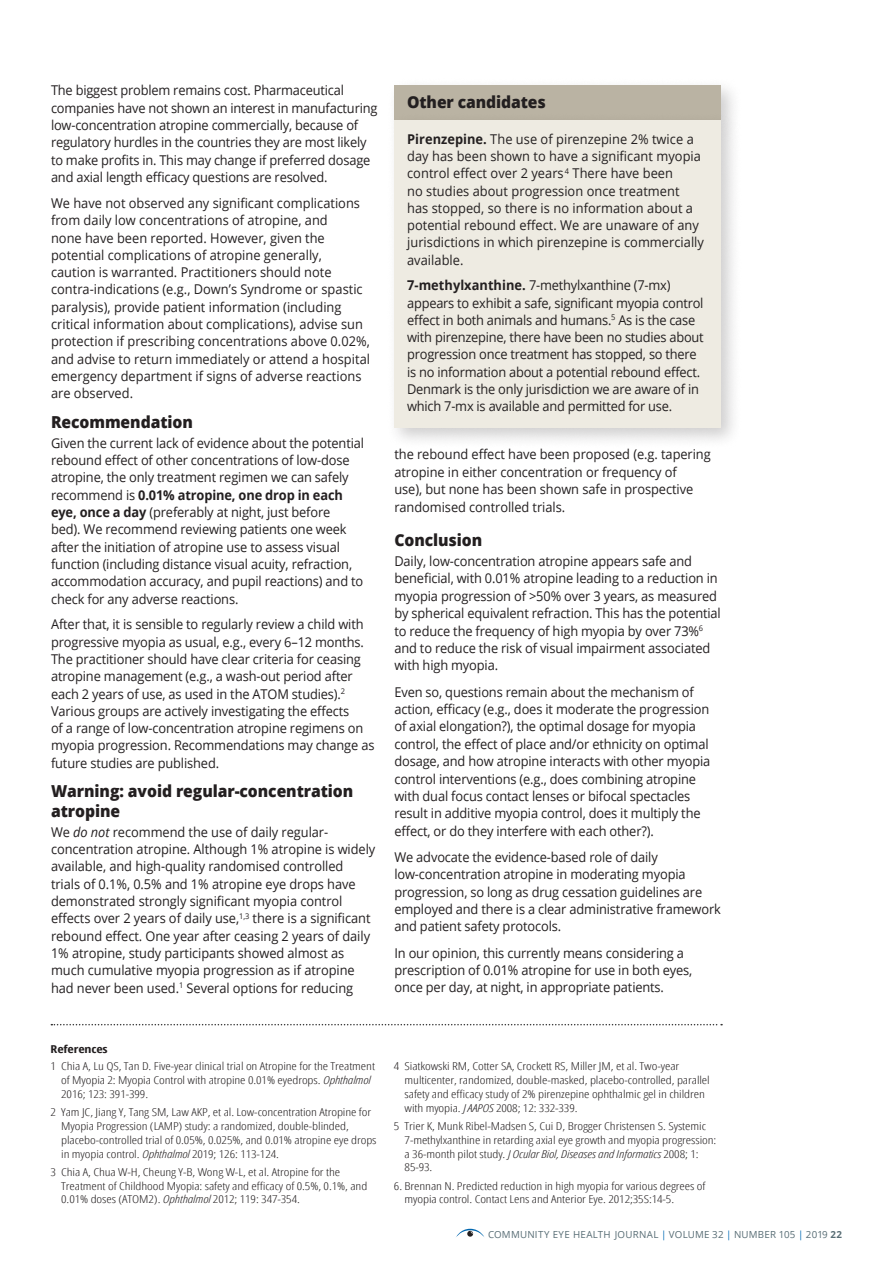
<style>
.page{position:relative;width:893px;height:1263px;background:#fff}
.page>*{position:absolute;margin:0;border:0;box-sizing:border-box;transform-origin:0 0}
.t1{font:800 16.5px/19.5px "Open Sans";letter-spacing:-.005em;color:#231f20;scale:.95 1}
.t2{font:13.5px/17.2px "Open Sans";letter-spacing:-.01em;color:#231f20;scale:.95 1}
.t3{font:300 10.8px/14px "Open Sans Condensed";letter-spacing:-.005em;color:#231f20;scale:1.27 1}
.t4{font:700 10.8px "Open Sans Condensed";letter-spacing:-.01em;color:#231f20;scale:1.27 1}
.t5{font:9.75px "Open Sans";letter-spacing:.025em;color:#586d75}
.s1{font-weight:700}
.s2{font-style:italic}
.s3{color:#006cb7}
</style>
<div class="page">
<svg style="left:456px;top:1229px;width:28px;height:8px"></svg>
<svg style="left:51px;top:1024px;width:671px;height:1px"></svg>
<div style="left:386px;top:77px;width:356px;height:65px;background:#231f20;opacity:.22"></div>
<div style="left:394px;top:85px;width:327px;height:36px;background:#bab3a3"></div>
<div style="left:386px;top:113px;width:356px;height:337px;background:#231f20;opacity:.22"></div>
<div style="left:394px;top:121px;width:327px;height:307px;background:#eeebe2"></div>
<p class="t2" style="left:51px;top:81px;width:345px">The biggest problem remains cost. Pharmaceutical companies have not shown an interest in manufacturing low-concentration atropine commercially, because of regulatory hurdles in the countries they are most likely to make profits in. This may change if preferred dosage and axial length efficacy questions are resolved.</p>
<p class="t2" style="left:51px;top:194px;width:337px">We have not observed any significant complications from daily low concentrations of atropine, and<br>none have been reported. However, given the potential complications of atropine generally,<br>caution is warranted. Practitioners should note contra-indications (e.g., Down’s Syndrome or spastic paralysis), provide patient information (including critical information about complications), advise sun protection if prescribing concentrations above 0.02%, and advise to return immediately or attend a hospital emergency department if signs of adverse reactions are observed.</p>
<p class="t1" style="left:51px;top:411px;width:151px">Recommendation</p>
<p class="t2" style="left:51px;top:434px;width:331px">Given the current lack of evidence about the potential rebound effect of other concentrations of low-dose atropine, the only treatment regimen we can safely recommend is <span class="s1">0.01% atropine, one drop in each eye, once a day</span> (preferably at night, just before<br>bed). We recommend reviewing patients one week after the initiation of atropine use to assess visual function (including distance visual acuity, refraction, accommodation accuracy, and pupil reactions) and to check for any adverse reactions.</p>
<p class="t2" style="left:51px;top:615px;width:342px">After that, it is sensible to regularly review a child with progressive myopia as usual, e.g., every 6–12 months.<br>The practitioner should have clear criteria for ceasing atropine management (e.g., a wash-out period after each 2 years of use, as used in the ATOM studies).<sup>2<br></sup>Various groups are actively investigating the effects<br>of a range of low-concentration atropine regimens on myopia progression. Recommendations may change as future studies are published.</p>
<p class="t1" style="left:51px;top:780px;width:320px">Warning: avoid regular-concentration atropine</p>
<p class="t2" style="left:51px;top:823px;width:343px">We <span class="s2">do not</span> recommend the use of daily regular&shy;concentration atropine. Although 1% atropine is widely available, and high-quality randomised controlled trials of 0.1%, 0.5% and 1% atropine eye drops have demonstrated strongly significant myopia control effects over 2 years of daily use,<sup>1,3</sup> there is a significant rebound effect. One year after ceasing 2 years of daily 1% atropine, study participants showed almost as much cumulative myopia progression as if atropine had never been used.<sup>1</sup> Several options for reducing</p>
<p class="t1" style="left:407px;top:92px;width:147px">Other candidates</p>
<p class="t2" style="left:407px;top:130px;width:314px"><span class="s1">Pirenzepine.</span> The use of pirenzepine 2% twice a day has been shown to have a significant myopia control effect over 2 years <sup>4</sup> There have been<br>no studies about progression once treatment has stopped, so there is no information about a potential rebound effect. We are unaware of any jurisdictions in which pirenzepine is commercially available.</p>
<p class="t2" style="left:407px;top:276px;width:314px"><span class="s1">7-methylxanthine.</span> 7-methylxanthine (7-mx) appears to exhibit a safe, significant myopia control effect in both animals and humans.<sup>5</sup> As is the case with pirenzepine, there have been no studies about progression once treatment has stopped, so there is no information about a potential rebound effect.<br>Denmark is the only jurisdiction we are aware of in which 7-mx is available and permitted for use.</p>
<p class="t2" style="left:394px;top:445px;width:335px">the rebound effect have been proposed (e.g. tapering atropine in either concentration or frequency of<br>use), but none has been shown safe in prospective randomised controlled trials.</p>
<p class="t1" style="left:394px;top:529px;width:94px">Conclusion</p>
<p class="t2" style="left:394px;top:552px;width:345px">Daily, low-concentration atropine appears safe and beneficial, with 0.01% atropine leading to a reduction in myopia progression of &gt;50% over 3 years, as measured by spherical equivalent refraction. This has the potential to reduce the frequency of high myopia by over 73%<sup>6 </sup>and to reduce the risk of visual impairment associated with high myopia.</p>
<p class="t2" style="left:394px;top:683px;width:334px">Even so, questions remain about the mechanism of action, efficacy (e.g., does it moderate the progression of axial elongation?), the optimal dosage for myopia control, the effect of place and/or ethnicity on optimal dosage, and how atropine interacts with other myopia control interventions (e.g., does combining atropine with dual focus contact lenses or bifocal spectacles result in additive myopia control, does it multiply the effect, or do they interfere with each other?).</p>
<p class="t2" style="left:394px;top:848px;width:345px">We advocate the evidence-based role of daily low-concentration atropine in moderating myopia progression, so long as drug cessation guidelines are employed and there is a clear administrative framework and patient safety protocols.</p>
<p class="t2" style="left:394px;top:944px;width:315px">In our opinion, this currently means considering a prescription of 0.01% atropine for use in both eyes, once per day, at night, in appropriate patients.</p>
<p class="t4" style="left:51px;top:1041px;width:47px">References</p>
<p class="t3" style="left:61px;top:1059px;width:249px;text-indent:-11px">1 Chia A, Lu QS, Tan D. Five-year clinical trial on Atropine for the Treatment of Myopia 2: Myopia Control with atropine 0.01% eyedrops. <span class="s2">Ophthalmol<br></span>2016; 123: 391-399.</p>
<p class="t3" style="left:61px;top:1105px;width:250px;text-indent:-11px">2 Yam JC, Jiang Y, Tang SM, Law AKP, et al. Low-concentration Atropine for Myopia Progression (LAMP) study: a randomized, double-blinded, placebo-controlled trial of 0.05%, 0.025%, and 0.01% atropine eye drops in myopia control. <span class="s2">Ophthalmol</span> 2019; 126: 113-124.</p>
<p class="t3" style="left:61px;top:1164px;width:243px;text-indent:-11px">3 Chia A, Chua W-H, Cheung Y-B, Wong W-L, et al. Atropine for the<br>Treatment of Childhood Myopia: safety and efficacy of 0.5%, 0.1%, and<br>0.01% doses (ATOM2). <span class="s2">Ophthalmol</span> 2012; 119: 347-354.</p>
<p class="t3" style="left:405px;top:1059px;width:242px;text-indent:-11px">4 Siatkowski RM, Cotter SA, Crockett RS, Miller JM, et al. Two-year multicenter, randomized, double-masked, placebo-controlled, parallel safety and efficacy study of 2% pirenzepine ophthalmic gel in children with myopia. <span class="s2">J AAPOS</span> 2008; 12: 332-339.</p>
<p class="t3" style="left:405px;top:1118px;width:247px;text-indent:-11px">5 Trier K, Munk Ribel-Madsen S, Cui D, Brogger Christensen S. Systemic 7-methylxanthine in retarding axial eye growth and myopia progression: a 36-month pilot study. <span class="s2">J Ocular Biol, Diseases and Informatics</span> 2008; 1:<br>85-93.</p>
<p class="t3" style="left:405px;top:1178px;width:239px;text-indent:-11px">6. Brennan N. Predicted reduction in high myopia for various degrees of myopia control. Contact Lens and Anterior Eye. 2012;35S:14-5.</p>
<p class="t5" style="left:488px;top:1228px;width:355px">COMMUNITY EYE HEALTH JOURNAL <span class="s3">|</span> VOLUME 32 <span class="s3">|</span> NUMBER 105 <span class="s3">|</span> 2019 <span class="s1">22</span></p>
</div>
